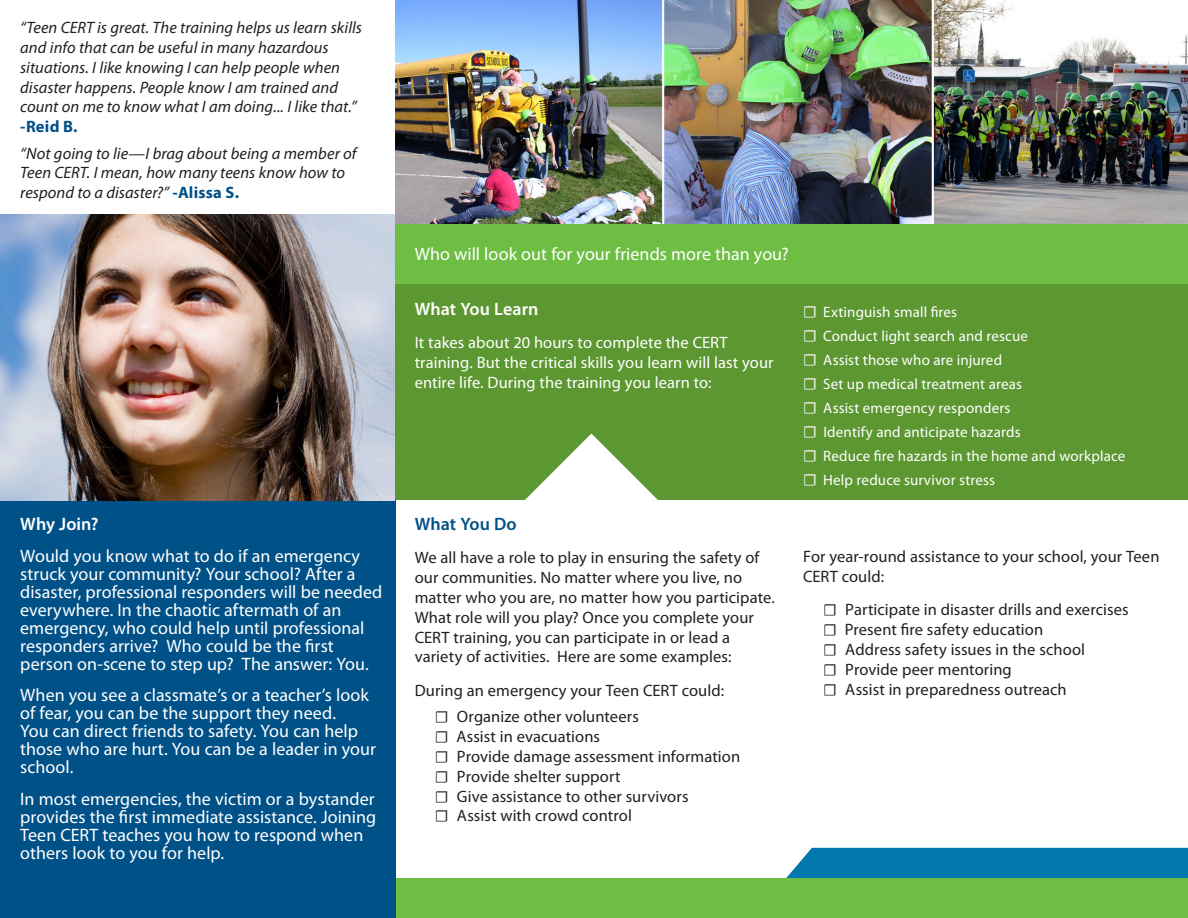
<style>
.page{position:relative;width:1188px;height:918px;background:#fff}
.page>*{position:absolute;margin:0;border:0;box-sizing:border-box;transform-origin:0 0}
.Nested_Style{font:18px/18px "Myriad Pro";letter-spacing:.005em;color:#fff}
.Nested_Style-2{font:600 18px "Myriad Pro";letter-spacing:.005em;color:#fff}
.Nested_Style-3{font:600 18px "Myriad Pro";letter-spacing:.005em;color:#005187}
.Nested_Style-4{font:16.5px/19.8px "Myriad Pro";letter-spacing:.005em;color:#231f20}
.Nested_Style-5{font:italic 16.5px/19.8px "Myriad Pro";letter-spacing:.005em;color:#231f20}
.Nested_Style-6{font:16.5px/19.8px "Myriad Pro";letter-spacing:.005em;color:#fff}
.Nested_Style-7{font:15px "Myriad Pro";letter-spacing:.01em;color:#fff}
.s1{font-weight:700;font-style:normal;color:#005187}
.s2{font-family:"Minion Pro";font-style:italic}
.s3{font-family:"Minion Pro";font-style:italic;font-size:16.5px}
</style>
<div class="page">
<div style="left:395px;top:284px;width:793px;height:216px;background:#5c9731"></div>
<div style="left:395px;top:224px;width:793px;height:60px;background:#6ebe44"></div>
<div style="left:395px;top:878px;width:793px;height:40px;background:#6ebe44"></div>
<svg style="left:525px;top:434px;width:133px;height:66px"></svg>
<svg style="left:184px;top:214px;width:199px;height:1px"></svg>
<div style="left:786px;top:848px;width:402px;height:30px;background:#0078ae"></div>
<div style="left:0;top:500px;width:395px;height:418px;background:#005187"></div>
<img style="left:0;top:215px;width:395px;height:285px">
<img style="left:396px;top:0;width:792px;height:224px">
<p class="Nested_Style-5" style="left:20px;top:17px;width:343px">“Teen CERT is great. The training helps us learn skills and info that can be useful in many hazardous situations. I like knowing I can help people when disaster happens. People know I am trained and count on me to know what I am doing... I like that.” <span class="s1">-Reid B.</span></p>
<p class="Nested_Style-5" style="left:20px;top:143px;width:338px">“Not going to lie—I brag about being a member of<br>Teen CERT. I mean, how many teens know how to respond to a disaster?” <span class="s1">-Alissa S.</span></p>
<p class="Nested_Style-2" style="left:20px;top:513px;width:80px">Why Join?</p>
<p class="Nested_Style" style="left:20px;top:546px;width:364px">Would you know what to do if an emergency struck your community? Your school? After a disaster, professional responders will be needed everywhere. In the chaotic aftermath of an emergency, who could help until professional responders arrive? Who could be the first person on-scene to step up? The answer: You.</p>
<p class="Nested_Style" style="left:20px;top:686px;width:357px">When you see a classmate’s or a teacher’s look of fear, you can be the support they need.<br>You can direct friends to safety. You can help those who are hurt. You can be a leader in your school.</p>
<p class="Nested_Style" style="left:20px;top:789px;width:357px">In most emergencies, the victim or a bystander provides the first immediate assistance. Joining Teen CERT teaches you how to respond when others look to you for help.</p>
<p class="Nested_Style" style="left:415px;top:245px;width:376px">Who will look out for your friends more than you?</p>
<p class="Nested_Style-2" style="left:415px;top:297px;width:125px">What You Learn</p>
<p class="Nested_Style-6" style="left:415px;top:333px;width:360px">It takes about 20 hours to complete the CERT training. But the critical skills you learn will last your entire life. During the training you learn to:</p>
<p class="Nested_Style-3" style="left:415px;top:513px;width:104px">What You Do</p>
<p class="Nested_Style-4" style="left:415px;top:548px;width:362px">We all have a role to play in ensuring the safety of our communities. No matter where you live, no matter who you are, no matter how you participate.<br>What role will you play? Once you complete your CERT training, you can participate in or lead a variety of activities. Here are some examples:</p>
<p class="Nested_Style-4" style="left:415px;top:680px;width:311px">During an emergency your Teen CERT could:</p>
<p class="Nested_Style-4" style="left:435px;top:707px;width:206px"><span class="s2">☐</span> Organize other volunteers</p>
<p class="Nested_Style-4" style="left:435px;top:726px;width:167px"><span class="s2">☐</span> Assist in evacuations</p>
<p class="Nested_Style-4" style="left:435px;top:746px;width:307px"><span class="s2">☐</span> Provide damage assessment information</p>
<p class="Nested_Style-4" style="left:435px;top:766px;width:187px"><span class="s2">☐</span> Provide shelter support</p>
<p class="Nested_Style-4" style="left:435px;top:786px;width:255px"><span class="s2">☐</span> Give assistance to other survivors</p>
<p class="Nested_Style-4" style="left:435px;top:806px;width:199px"><span class="s2">☐</span> Assist with crowd control</p>
<p class="Nested_Style-7" style="left:803px;top:303px;width:156px"><span class="s3">☐</span> Extinguish small fires</p>
<p class="Nested_Style-7" style="left:803px;top:327px;width:227px"><span class="s3">☐</span> Conduct light search and rescue</p>
<p class="Nested_Style-7" style="left:803px;top:351px;width:201px"><span class="s3">☐</span> Assist those who are injured</p>
<p class="Nested_Style-7" style="left:803px;top:375px;width:220px"><span class="s3">☐</span> Set up medical treatment areas</p>
<p class="Nested_Style-7" style="left:803px;top:399px;width:209px"><span class="s3">☐</span> Assist emergency responders</p>
<p class="Nested_Style-7" style="left:803px;top:423px;width:219px"><span class="s3">☐</span> Identify and anticipate hazards</p>
<p class="Nested_Style-7" style="left:803px;top:447px;width:324px"><span class="s3">☐</span> Reduce fire hazards in the home and workplace</p>
<p class="Nested_Style-7" style="left:803px;top:471px;width:193px"><span class="s3">☐</span> Help reduce survivor stress</p>
<p class="Nested_Style-4" style="left:803px;top:547px;width:358px">For year-round assistance to your school, your Teen<br>CERT could:</p>
<p class="Nested_Style-4" style="left:823px;top:600px;width:307px"><span class="s2">☐</span> Participate in disaster drills and exercises</p>
<p class="Nested_Style-4" style="left:823px;top:620px;width:221px"><span class="s2">☐</span> Present fire safety education</p>
<p class="Nested_Style-4" style="left:823px;top:639px;width:263px"><span class="s2">☐</span> Address safety issues in the school</p>
<p class="Nested_Style-4" style="left:823px;top:659px;width:190px"><span class="s2">☐</span> Provide peer mentoring</p>
<p class="Nested_Style-4" style="left:823px;top:679px;width:245px"><span class="s2">☐</span> Assist in preparedness outreach</p>
</div>
